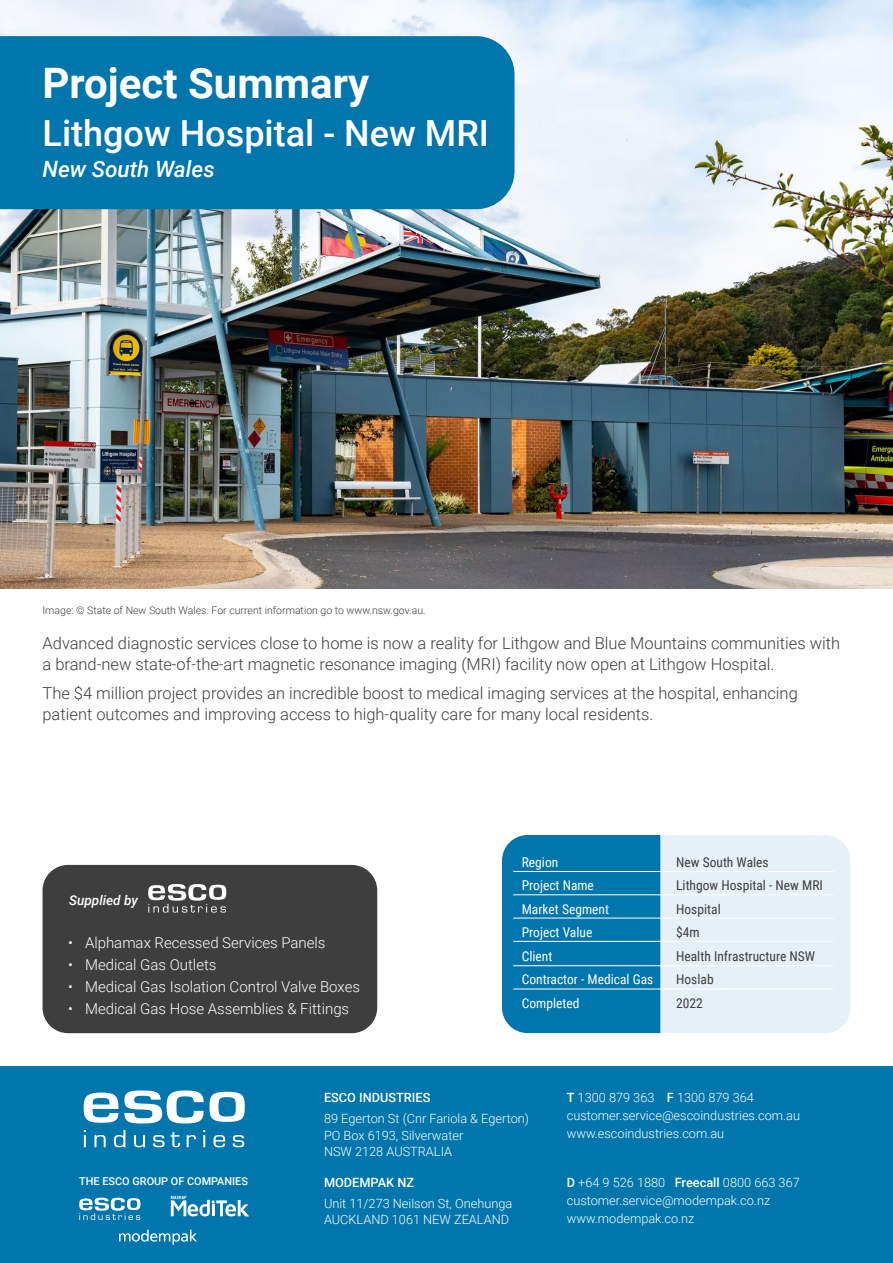
<style>
.page{position:relative;width:893px;height:1263px;background:#fff}
.page>*{position:absolute;margin:0;border:0;box-sizing:border-box;transform-origin:0 0}
.t1{font:700 42px "Roboto";color:#fff}
.t2{font:500 36px "Roboto";color:#fff}
.t3{font:italic 500 22.5px "Roboto";color:#fff}
.t4{font:300 16.5px/21px "Roboto";color:#3e3e3f}
.t5{font:300 15px "Roboto";color:#fff}
.t6{font:13.5px "Roboto Condensed";color:#3e3e3f}
.t7{font:13.5px "Roboto Condensed";color:#fff}
.t8{font:italic 500 13.5px "Roboto";color:#fff}
.t9{font:300 12.75px/16.5px "Roboto";color:#fff}
.t10{font:500 12.75px "Roboto";color:#fff}
.t11{font:500 10.95px "Roboto";color:#fff}
.t12{font:300 10.5px "Roboto";color:#3e3e3f}
.s1{font-weight:500}
</style>
<div class="page">
<div style="left:0;top:1066px;width:893px;height:197px;background:#0076ad"></div>
<img style="left:0;top:0;width:893px;height:589px">
<div style="left:0;top:36px;width:514px;height:173px;background:#0076ad"></div>
<div style="left:43px;top:865px;width:334px;height:168px;background:#3e3e3f;border-radius:26px"></div>
<svg style="left:148px;top:884px;width:78px;height:28px"></svg>
<svg style="left:84px;top:1092px;width:34px;height:31px"></svg>
<svg style="left:124px;top:1090px;width:121px;height:33px"></svg>
<svg style="left:84px;top:1130px;width:2px;height:17px"></svg>
<svg style="left:94px;top:1135px;width:12px;height:12px"></svg>
<svg style="left:114px;top:1130px;width:11px;height:17px"></svg>
<svg style="left:134px;top:1135px;width:11px;height:12px"></svg>
<svg style="left:153px;top:1135px;width:12px;height:12px"></svg>
<svg style="left:171px;top:1132px;width:9px;height:15px"></svg>
<svg style="left:187px;top:1135px;width:9px;height:12px"></svg>
<svg style="left:203px;top:1130px;width:2px;height:17px"></svg>
<svg style="left:213px;top:1135px;width:12px;height:12px"></svg>
<svg style="left:233px;top:1135px;width:11px;height:12px"></svg>
<svg style="left:79px;top:1198px;width:61px;height:22px"></svg>
<svg style="left:171px;top:1196px;width:78px;height:20px"></svg>
<svg style="left:119px;top:1230px;width:78px;height:15px"></svg>
<svg style="left:502px;top:835px;width:348px;height:198px;background:#7eb9d5"></svg>
<hr style="left:668px;top:871px;width:165px;height:1px;background:#fff">
<hr style="left:668px;top:894px;width:165px;height:1px;background:#fff">
<hr style="left:668px;top:918px;width:165px;height:1px;background:#fff">
<hr style="left:668px;top:941px;width:165px;height:1px;background:#fff">
<hr style="left:513px;top:871px;width:155px;height:1px;background:#fff">
<hr style="left:513px;top:894px;width:155px;height:1px;background:#fff">
<hr style="left:513px;top:918px;width:155px;height:1px;background:#fff">
<hr style="left:513px;top:941px;width:155px;height:1px;background:#fff">
<hr style="left:513px;top:965px;width:155px;height:1px;background:#fff">
<hr style="left:668px;top:965px;width:165px;height:1px;background:#fff">
<hr style="left:513px;top:989px;width:155px;height:1px;background:#fff">
<hr style="left:668px;top:989px;width:165px;height:1px;background:#fff">
<p class="t1" style="left:43px;top:54px;width:328px">Project Summary</p>
<p class="t2" style="left:43px;top:107px;width:448px">Lithgow Hospital - New MRI</p>
<p class="t3" style="left:43px;top:153px;width:174px">New South Wales</p>
<p class="t12" style="left:43px;top:603px;width:385px">Image: © State of New South Wales. For current information go to www.nsw.gov.au.</p>
<p class="t4" style="left:43px;top:632px;width:799px">Advanced diagnostic services close to home is now a reality for Lithgow and Blue Mountains communities with a brand-new state-of-the-art magnetic resonance imaging (MRI) facility now open at Lithgow Hospital.</p>
<p class="t4" style="left:43px;top:682px;width:757px">The $4 million project provides an incredible boost to medical imaging services at the hospital, enhancing patient outcomes and improving access to high-quality care for many local residents.</p>
<p class="t8" style="left:69px;top:890px;width:70px">Supplied by</p>
<p class="t5" style="left:68px;top:932px;width:259px">• Alphamax Recessed Services Panels</p>
<p class="t5" style="left:68px;top:954px;width:150px">• Medical Gas Outlets</p>
<p class="t5" style="left:68px;top:976px;width:294px">• Medical Gas Isolation Control Valve Boxes</p>
<p class="t5" style="left:68px;top:998px;width:283px">• Medical Gas Hose Assemblies &amp; Fittings</p>
<p class="t7" style="left:522px;top:853px;width:38px">Region</p>
<p class="t6" style="left:676px;top:853px;width:94px">New South Wales</p>
<p class="t7" style="left:522px;top:876px;width:74px">Project Name</p>
<p class="t6" style="left:676px;top:876px;width:148px">Lithgow Hospital - New MRI</p>
<p class="t7" style="left:522px;top:899px;width:89px">Market Segment</p>
<p class="t6" style="left:676px;top:899px;width:46px">Hospital</p>
<p class="t7" style="left:522px;top:922px;width:72px">Project Value</p>
<p class="t6" style="left:676px;top:922px;width:25px">$4m</p>
<p class="t7" style="left:522px;top:946px;width:32px">Client</p>
<p class="t6" style="left:676px;top:946px;width:140px">Health Infrastructure NSW</p>
<p class="t7" style="left:522px;top:970px;width:133px">Contractor - Medical Gas</p>
<p class="t6" style="left:676px;top:970px;width:39px">Hoslab</p>
<p class="t7" style="left:522px;top:993px;width:59px">Completed</p>
<p class="t6" style="left:676px;top:993px;width:28px">2022</p>
<p class="t11" style="left:79px;top:1173px;width:170px">THE ESCO GROUP OF COMPANIES</p>
<p class="t10" style="left:324px;top:1089px;width:108px">ESCO INDUSTRIES</p>
<p class="t9" style="left:324px;top:1110px;width:207px">89 Egerton St (Cnr Fariola &amp; Egerton)</p>
<p class="t9" style="left:324px;top:1126px;width:141px">PO Box 6193, Silverwater<br>NSW 2128 AUSTRALIA</p>
<p class="t10" style="left:324px;top:1173px;width:92px">MODEMPAK NZ</p>
<p class="t9" style="left:324px;top:1194px;width:190px">Unit 11/273 Neilson St, Onehunga</p>
<p class="t9" style="left:324px;top:1211px;width:187px">AUCKLAND 1061 NEW ZEALAND</p>
<p class="t9" style="left:567px;top:1089px;width:189px"><span class="s1">T</span> 1300 879 363 <span class="s1">F</span> 1300 879 364</p>
<p class="t9" style="left:567px;top:1107px;width:235px">customer.service@escoindustries.com.au</p>
<p class="t9" style="left:567px;top:1125px;width:159px">www.escoindustries.com.au</p>
<p class="t9" style="left:567px;top:1173px;width:234px"><span class="s1">D</span> +64 9 526 1880 <span class="s1">Freecall</span> 0800 663 367</p>
<p class="t9" style="left:567px;top:1191px;width:205px">customer.service@modempak.co.nz</p>
<p class="t9" style="left:567px;top:1209px;width:129px">www.modempak.co.nz</p>
</div>
